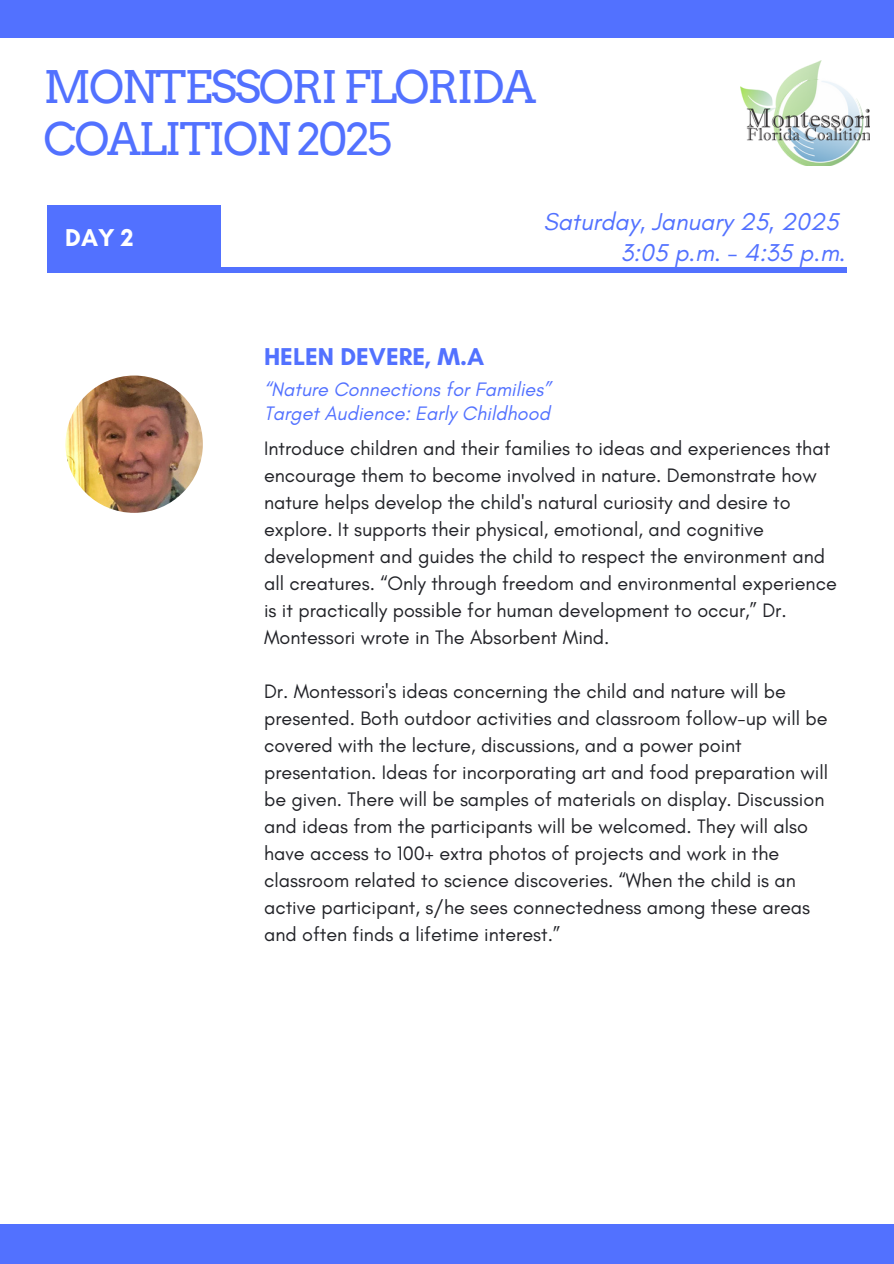
<style>
.page{position:relative;width:894px;height:1264px;background:#fff}
.page>*{position:absolute;margin:0;border:0;box-sizing:border-box;transform-origin:0 0}
.t1{font:44.85px/51.8px "Arvo";letter-spacing:-.05em;color:#5271ff}
.t2{font:italic 24.75px/31.5px "Glacial Indifference";color:#5271ff;text-align:right}
.t3{font:700 24.75px "Glacial Indifference";color:#5271ff}
.t4{font:700 24.75px "Glacial Indifference";color:#fff}
.t5{font:19.8px/27px "Glacial Indifference";color:#212227}
.t6{font:italic 19.8px "Glacial Indifference";color:#5271ff}
</style>
<div class="page">
<div style="left:48px;top:268px;width:798px;height:5px;background:#5271ff"></div>
<div style="left:47px;top:205px;width:174px;height:68px;background:#5271ff"></div>
<img style="left:740px;top:61px;width:129px;height:105px">
<img style="left:65px;top:375px;width:138px;height:138px;border-radius:50%">
<div style="left:0;top:1224px;width:893px;height:39px;background:#5271ff"></div>
<div style="left:0;top:0;width:893px;height:38px;background:#5271ff"></div>
<h1 class="t1" style="left:44px;top:61px;width:494px">MONTESSORI FLORIDA<br>COALITION 2025</h1>
<p class="t4" style="left:65px;top:223px;width:70px">DAY 2</p>
<h2 class="t2" style="left:543px;top:205px;width:303px">Saturday, January 25, 2025<br>3:05 p.m. - 4:35 p.m.</h2>
<h2 class="t3" style="left:264px;top:341px;width:222px">HELEN DEVERE, M.A</h2>
<h2 class="t6" style="left:264px;top:377px;width:288px">“Nature Connections for Families”</h2>
<p class="t6" style="left:264px;top:401px;width:287px">Target Audience: Early Childhood</p>
<p class="t5" style="left:264px;top:434px;width:574px">Introduce children and their families to ideas and experiences that encourage them to become involved in nature. Demonstrate how nature helps develop the child's natural curiosity and desire to explore. It supports their physical, emotional, and cognitive development and guides the child to respect the environment and all creatures. “Only through freedom and environmental experience is it practically possible for human development to occur,” Dr.<br>Montessori wrote in The Absorbent Mind.</p>
<p class="t5" style="left:264px;top:677px;width:565px">Dr. Montessori's ideas concerning the child and nature will be presented. Both outdoor activities and classroom follow-up will be covered with the lecture, discussions, and a power point presentation. Ideas for incorporating art and food preparation will be given. There will be samples of materials on display. Discussion and ideas from the participants will be welcomed. They will also have access to 100+ extra photos of projects and work in the classroom related to science discoveries. “When the child is an active participant, s/he sees connectedness among these areas and often finds a lifetime interest.”</p>
</div>
